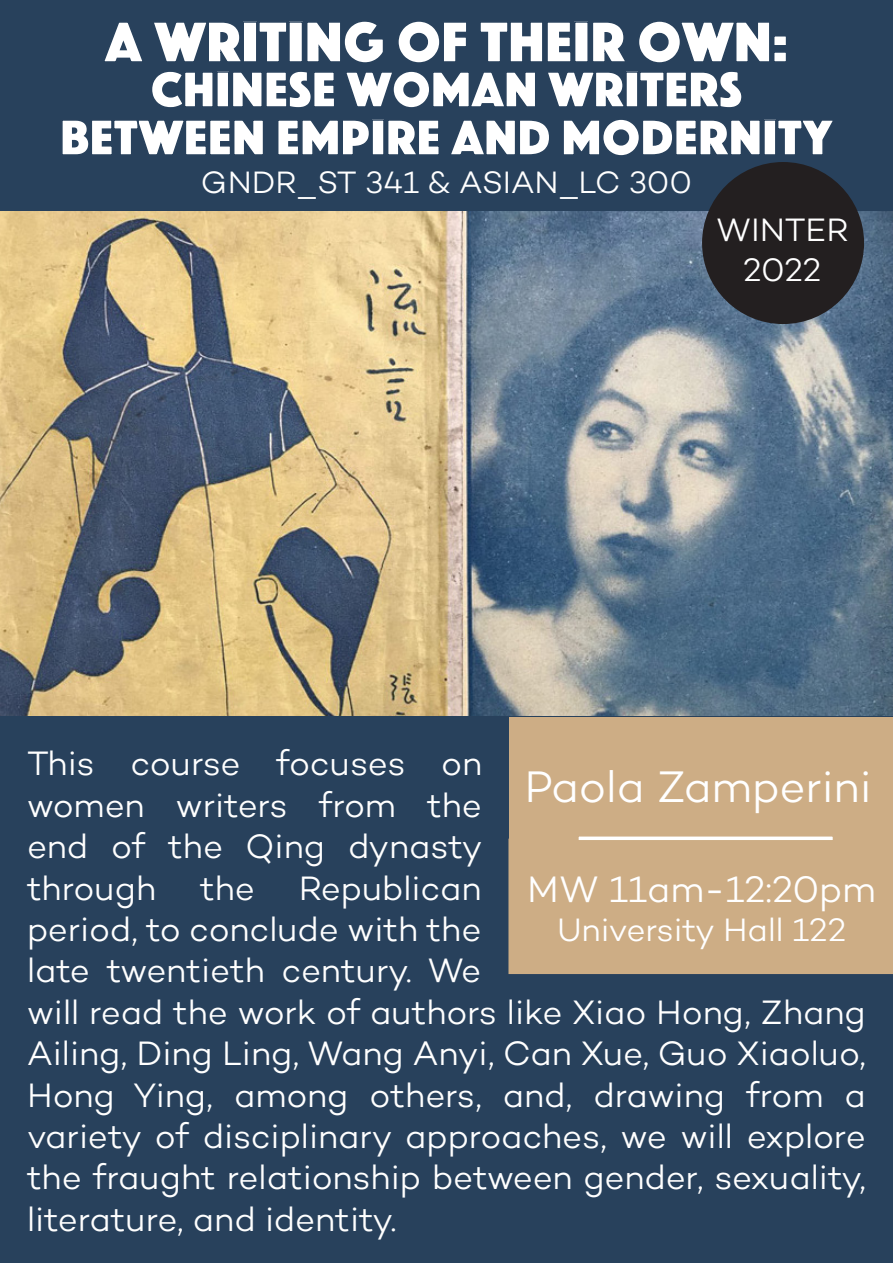
<style>
.page{position:relative;width:893px;height:1263px;background:#fff}
.page>*{position:absolute;margin:0;border:0;box-sizing:border-box;transform-origin:0 0}
.t1{font:60px "Phosphate Solid";color:#fff}
.t2{font:52.5px/48px "Phosphate Solid";color:#fff;text-align:center}
.t3{font:300 45px "Campton";letter-spacing:-.005em;color:#fff}
.t4{font:300 37.5px "Campton";color:#fff}
.t5{font:300 34.5px/41.4px "Campton";letter-spacing:-.005em;color:#fff;text-align:justify}
.t6{font:300 33px/39.6px "Campton";letter-spacing:-.005em;color:#fff;text-align:center}
.t7{font:300 31.5px "Campton";color:#fff}
</style>
<div class="page">
<div style="left:0;top:0;width:893px;height:215px;background:#28415c"></div>
<div style="left:0;top:716px;width:893px;height:547px;background:#28415c"></div>
<div style="left:509px;top:717px;width:384px;height:134px;background:#cdad85"></div>
<div style="left:508px;top:839px;width:385px;height:135px;background:#cdad85"></div>
<svg style="left:576px;top:836px;width:260px;height:7px"></svg>
<img style="left:0;top:211px;width:893px;height:505px">
<div style="left:702px;top:162px;width:162px;height:162px;background:#231f20;border-radius:50%"></div>
<p class="t1" style="left:105px;top:-1px;width:685px">A WRITING OF THEIR OWN:</p>
<p class="t2" style="left:60px;top:63px;width:774px">CHINESE WOMAN WRITERS<br>BETWEEN EMPIRE AND MODERNITY</p>
<p class="t7" style="left:201px;top:163px;width:493px">GNDR_ST 341 &amp; ASIAN_LC 300</p>
<p class="t6" style="left:716px;top:209px;width:134px">WINTER<br>2022</p>
<p class="t5" style="left:27px;top:742px;width:457px">This course focuses on women writers from the end of the Qing dynasty through</p>
<p class="t3" style="left:524px;top:758px;width:349px">Paola Zamperini</p>
<p class="t5" style="left:27px;top:866px;width:840px;text-align:left;text-indent:272px">Republican<br>period, to conclude with the<br>late twentieth century. We<br>will read the work of authors like Xiao Hong, Zhang Ailing, Ding Ling, Wang Anyi, Can Xue, Guo Xiaoluo, Hong Ying, among others, and, drawing from a variety of disciplinary approaches, we will explore the fraught relationship between gender, sexuality, literature, and identity.</p>
<p class="t5" style="left:200px;top:866px;width:56px">the</p>
<p class="t4" style="left:527px;top:865px;width:350px">MW 11am-12:20pm</p>
<p class="t6" style="left:557px;top:909px;width:290px">University Hall 122</p>
</div>
